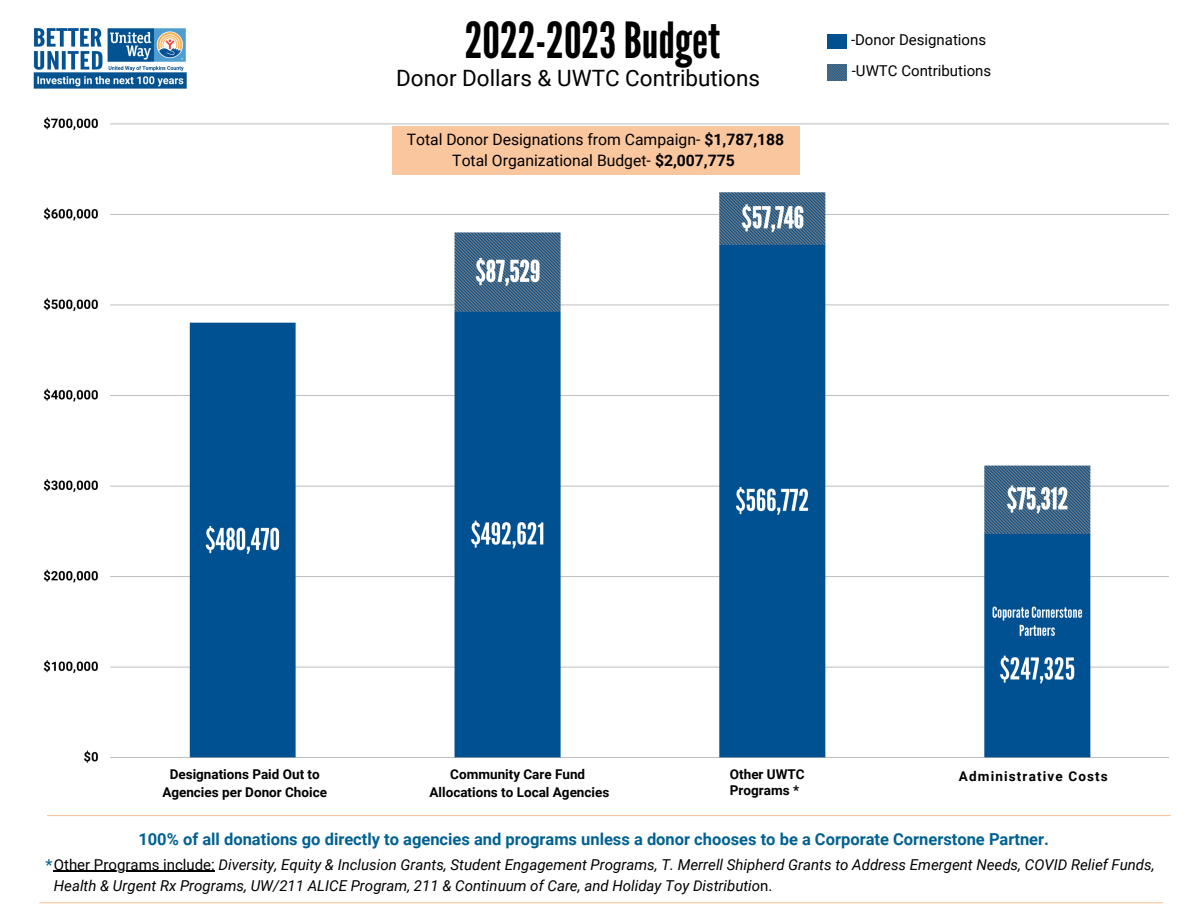
<style>
.page{position:relative;width:1188px;height:918px;background:#fff}
.page>*{position:absolute;margin:0;border:0;box-sizing:border-box;transform-origin:0 0}
.t1{font:49.65px "League Gothic";color:#000}
.t2{font:22.5px "Roboto";color:#000}
.t3{font:700 16.5px "Roboto";color:#006191}
.t4{font:15.75px/21.1px "Roboto";color:#000;text-align:center}
.t5{font:italic 15px/20.7px "Roboto";color:#000}
.t6{font:15px/31.2px "Roboto";color:#000}
.t7{font:700 13.5px/18px "Roboto";color:#000;text-align:center}
.t8{font:700 13.5px "Roboto";letter-spacing:.085em;color:#000}
.s1{font-weight:700}
.s2{font-style:normal;font-size:16.5px;color:#006191}
.s3{font-style:normal}
</style>
<div class="page">
<div style="left:827px;top:35px;width:19px;height:14px;background:#015191"></div>
<img style="left:827px;top:65px;width:19px;height:16px">
<img style="left:43px;top:117px;width:1126px;height:646px">
<div style="left:392px;top:126px;width:408px;height:49px;background:#fac69d"></div>
<img style="left:33px;top:28px;width:154px;height:61px">
<hr style="left:47px;top:815px;width:1124px;height:1px;background:#f57814">
<hr style="left:54px;top:871px;width:161px;height:1px;background:#000">
<hr style="left:39px;top:902px;width:1124px;height:1px;background:#f57814">
<h1 class="t1" style="left:465px;top:12px;width:257px">2022-2023 Budget</h1>
<h2 class="t2" style="left:396px;top:65px;width:365px">Donor Dollars &amp; UWTC Contributions</h2>
<p class="t4" style="left:407px;top:129px;width:379px">Total Donor Designations from Campaign- <span class="s1">$1,787,188<br></span>Total Organizational Budget- <span class="s1">$2,007,775</span></p>
<p class="t6" style="left:851px;top:25px;width:142px">-Donor Designations -UWTC Contributions</p>
<p class="t7" style="left:162px;top:766px;width:166px">Designations Paid Out to<br>Agencies per Donor Choice</p>
<p class="t7" style="left:430px;top:766px;width:181px">Community Care Fund<br>Allocations to Local Agencies</p>
<p class="t7" style="left:730px;top:766px;width:76px;line-height:16.2px;text-align:left">Other UWTC<br>Programs *</p>
<p class="t8" style="left:959px;top:767px;width:150px">Administrative Costs</p>
<p class="t3" style="left:138px;top:829px;width:912px">100% of all donations go directly to agencies and programs unless a donor chooses to be a Corporate Cornerstone Partner.</p>
<p class="t5" style="left:54px;top:854px;width:1102px;text-indent:-8px"><span class="s2">*</span><span class="s3">Other Programs include:</span> Diversity, Equity &amp; Inclusion Grants, Student Engagement Programs, T. Merrell Shipherd Grants to Address Emergent Needs, COVID Relief Funds,<br>Health &amp; Urgent Rx Programs, UW/211 ALICE Program, 211 &amp; Continuum of Care, and Holiday Toy Distributio<span class="s3">n.</span></p>
</div>
